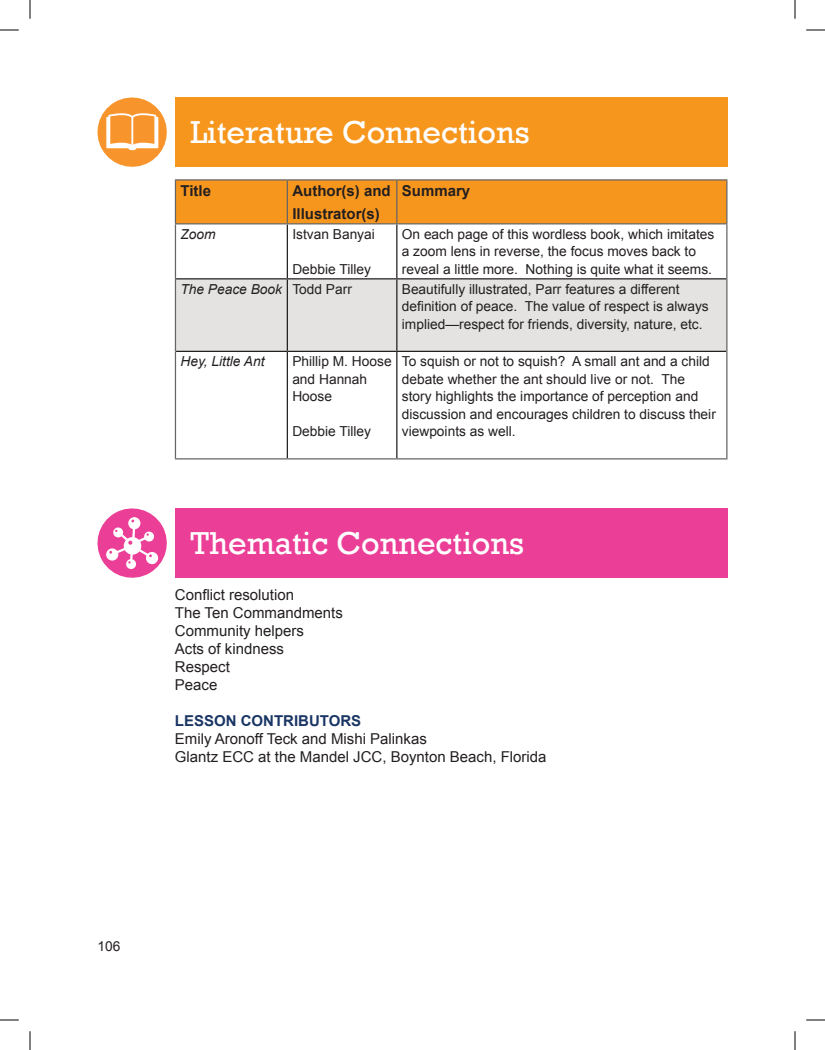
<style>
.page{position:relative;width:825px;height:1050px;background:#fff}
.page>*{position:absolute;margin:0;border:0;box-sizing:border-box;transform-origin:0 0}
.t1{font:32.5px "Rockwell";color:#fff}
.t2{font:15px/18px "Arial";color:#231f20}
.t3{font:700 15px/23px "Arial";color:#231f20}
.t4{font:700 15px "Arial";color:#193564}
.t5{font:13.75px/17.5px "Arial";color:#231f20}
.t6{font:italic 13.75px "Arial";color:#231f20}
.s1{font-style:normal}
</style>
<div class="page">
<div style="left:176px;top:181px;width:550px;height:42px;background:#f7961d"></div>
<div style="left:176px;top:279px;width:550px;height:72px;background:#e4e3e2"></div>
<hr style="left:175px;top:224px;width:1px;height:55px;background:#666564">
<hr style="left:726px;top:224px;width:2px;height:55px;background:#666564">
<hr style="left:175px;top:279px;width:1px;height:72px;background:#666564">
<hr style="left:726px;top:279px;width:2px;height:72px;background:#666564">
<hr style="left:175px;top:351px;width:1px;height:107px;background:#666564">
<hr style="left:726px;top:351px;width:2px;height:107px;background:#666564">
<hr style="left:175px;top:458px;width:112px;height:2px;background:#666564">
<hr style="left:287px;top:458px;width:110px;height:2px;background:#666564">
<hr style="left:397px;top:458px;width:331px;height:2px;background:#666564">
<hr style="left:287px;top:224px;width:1px;height:54px;background:#231f20">
<hr style="left:396px;top:224px;width:1px;height:54px;background:#231f20">
<hr style="left:176px;top:278px;width:111px;height:1px;background:#231f20">
<hr style="left:287px;top:278px;width:110px;height:1px;background:#231f20">
<hr style="left:287px;top:279px;width:1px;height:72px;background:#231f20">
<hr style="left:397px;top:278px;width:329px;height:1px;background:#231f20">
<hr style="left:396px;top:279px;width:1px;height:72px;background:#231f20">
<hr style="left:176px;top:351px;width:111px;height:1px;background:#231f20">
<hr style="left:287px;top:351px;width:110px;height:1px;background:#231f20">
<hr style="left:287px;top:352px;width:1px;height:106px;background:#231f20">
<hr style="left:397px;top:351px;width:329px;height:1px;background:#231f20">
<hr style="left:396px;top:352px;width:1px;height:106px;background:#231f20">
<hr style="left:175px;top:181px;width:1px;height:42px;background:#666564">
<hr style="left:175px;top:179px;width:112px;height:2px;background:#666564">
<hr style="left:287px;top:181px;width:1px;height:42px;background:#666564">
<hr style="left:287px;top:179px;width:110px;height:2px;background:#666564">
<hr style="left:396px;top:181px;width:1px;height:42px;background:#666564">
<hr style="left:726px;top:181px;width:2px;height:42px;background:#666564">
<hr style="left:397px;top:179px;width:331px;height:2px;background:#666564">
<hr style="left:175px;top:223px;width:112px;height:1px;background:#666564">
<hr style="left:287px;top:223px;width:110px;height:1px;background:#666564">
<hr style="left:397px;top:223px;width:331px;height:1px;background:#666564">
<div style="left:175px;top:98px;width:553px;height:69px;background:#f7961d"></div>
<svg style="left:97px;top:97px;width:70px;height:70px"></svg>
<div style="left:175px;top:508px;width:553px;height:70px;background:#eb3e97"></div>
<svg style="left:97px;top:508px;width:70px;height:70px"></svg>
<svg style="left:0;top:29px;width:19px;height:2px"></svg>
<svg style="left:806px;top:29px;width:19px;height:2px"></svg>
<svg style="left:0;top:1019px;width:19px;height:2px"></svg>
<svg style="left:806px;top:1019px;width:19px;height:2px"></svg>
<svg style="left:29px;top:0;width:2px;height:19px"></svg>
<svg style="left:29px;top:1031px;width:2px;height:19px"></svg>
<svg style="left:794px;top:0;width:2px;height:19px"></svg>
<svg style="left:794px;top:1031px;width:2px;height:19px"></svg>
<h1 class="t1" style="left:190px;top:114px;width:341px">Literature Connections</h1>
<p class="t3" style="left:180px;top:180px;width:32px">Title</p>
<p class="t3" style="left:292px;top:180px;width:100px">Author(s) and<br>Illustrator(s)</p>
<p class="t3" style="left:402px;top:180px;width:70px">Summary</p>
<p class="t6" style="left:180px;top:225px;width:37px">Zoom</p>
<p class="t5" style="left:292px;top:225px;width:84px">Istvan Banyai</p>
<p class="t5" style="left:292px;top:260px;width:80px">Debbie Tilley</p>
<p class="t5" style="left:402px;top:225px;width:314px">On each page of this wordless book, which imitates a zoom lens in reverse, the focus moves back to reveal a little more. Nothing is quite what it seems.</p>
<p class="t6" style="left:180px;top:280px;width:173px">The Peace Book <span class="s1">Todd Parr</span></p>
<p class="t5" style="left:402px;top:280px;width:308px">Beautifully illustrated, Parr features a different definition of peace. The value of respect is always implied—respect for friends, diversity, nature, etc.</p>
<p class="t6" style="left:180px;top:353px;width:86px">Hey, Little Ant</p>
<p class="t5" style="left:292px;top:353px;width:101px">Phillip M. Hoose and Hannah<br>Hoose</p>
<p class="t5" style="left:292px;top:423px;width:80px">Debbie Tilley</p>
<p class="t5" style="left:402px;top:353px;width:316px">To squish or not to squish? A small ant and a child debate whether the ant should live or not. The story highlights the importance of perception and discussion and encourages children to discuss their viewpoints as well.</p>
<h1 class="t1" style="left:190px;top:525px;width:335px">Thematic Connections</h1>
<p class="t2" style="left:175px;top:586px;width:170px">Conflict resolution<br>The Ten Commandments<br>Community helpers<br>Acts of kindness<br>Respect<br>Peace</p>
<p class="t4" style="left:175px;top:711px;width:77px">LESSON CONTRI</p>
<p class="t4" style="left:298px;top:711px;width:23px">BUTOR</p>
<p class="t4" style="left:351px;top:711px;width:12px">S</p>
<p class="t2" style="left:175px;top:730px;width:373px">Emily Aronoff Teck and Mishi Palinkas<br>Glantz ECC at the Mandel JCC, Boynton Beach, Florida</p>
<p class="t5" style="left:98px;top:938px;width:24px">106</p>
</div>
